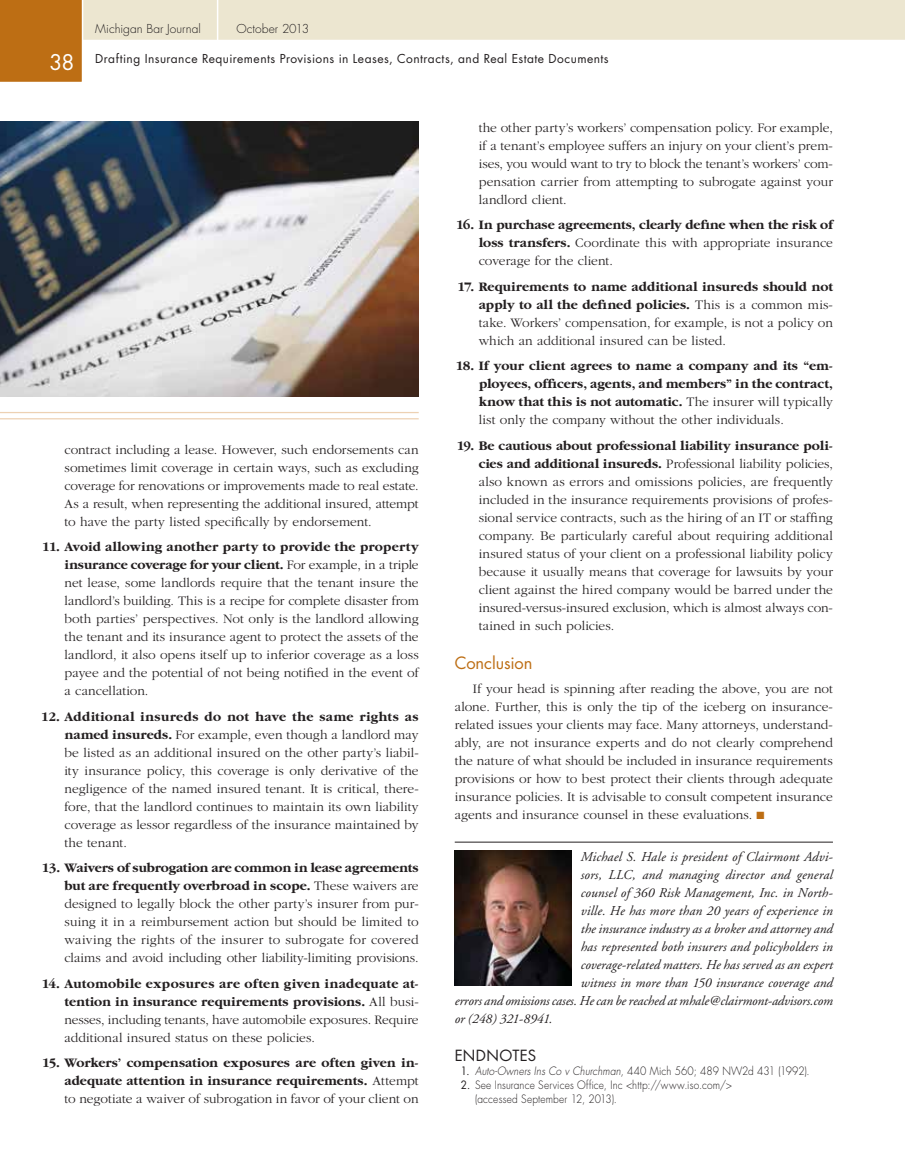
<style>
.page{position:relative;width:905px;height:1175px;background:#fff}
.page>*{position:absolute;margin:0;border:0;box-sizing:border-box;transform-origin:0 0}
.t1{font:21px "Futura";color:#fff}
.t2{font:16.5px "Futura";letter-spacing:-.005em;color:#bd6e14}
.t3{font:15px "Futura";letter-spacing:.025em;color:#231f20}
.t4{font:300 13.5px/18px "Garamond";letter-spacing:.005em;color:#231f20;text-align:justify}
.t5{font:700 13.5px/18px "Garamond";letter-spacing:.005em;color:#231f20;text-align:justify}
.t6{font:italic 13.5px "Adobe Garamond";letter-spacing:.005em;color:#231f20}
.t7{font:italic 13.5px "Adobe Garamond";letter-spacing:-.015em;color:#231f20}
.t8{font:12px "Futura";letter-spacing:.035em;color:#231f20}
.t9{font:300 12px "Futura";letter-spacing:.005em;color:#231f20}
.t10{font:300 11.25px/14.2px "Futura";letter-spacing:.015em;color:#231f20;scale:.9 1}
.s1{font-weight:700}
.s2{font-weight:300}
.s3{color:#bd6e14}
.s4{font-weight:400}
.s5{font-style:italic}
</style>
<div class="page">
<svg style="left:0;top:0;width:904px;height:82px"></svg>
<img style="left:0;top:122px;width:418px;height:274px">
<hr style="left:0;top:412px;width:418px;height:1px;background:#edd1b3">
<hr style="left:0;top:418px;width:418px;height:1px;background:#edd1b3">
<hr style="left:454px;top:841px;width:378px;height:1px;background:#231f20">
<img style="left:454px;top:850px;width:117px;height:136px">
<h1 class="t1" style="left:49px;top:48px;width:27px">38</h1>
<p class="t9" style="left:95px;top:21px;width:107px">Michigan Bar Journal</p>
<p class="t9" style="left:236px;top:21px;width:74px">October 2013</p>
<p class="t8" style="left:95px;top:51px;width:515px">Drafting Insurance Requirements Provisions in Leases, Contracts, and Real Estate Documents</p>
<p class="t4" style="left:64px;top:440px;width:356px">contract including a lease. However, such endorsements can sometimes limit coverage in certain ways, such as excluding coverage for renovations or improvements made to real estate.<br>As a result, when representing the additional insured, attempt to have the party listed specifically by endorsement.</p>
<p class="t4" style="left:64px;top:538px;width:356px;text-indent:-22px"><span class="s1">11. Avoid allowing another party to provide the property insurance coverage for your client.</span> For example, in a triple net lease, some landlords require that the tenant insure the landlord’s building. This is a recipe for complete disaster from both parties’ perspectives. Not only is the landlord allowing the tenant and its insurance agent to protect the assets of the landlord, it also opens itself up to inferior coverage as a loss payee and the potential of not being notified in the event of a cancellation.</p>
<p class="t4" style="left:64px;top:707px;width:356px;text-indent:-23px"><span class="s1">12. Additional insureds do not have the same rights as named insureds.</span> For example, even though a landlord may be listed as an additional insured on the other party’s liabil&shy;ity insurance policy, this coverage is only derivative of the negligence of the named insured tenant. It is critical, there&shy;fore, that the landlord continues to maintain its own liability coverage as lessor regardless of the insurance maintained by the tenant.</p>
<p class="t4" style="left:64px;top:859px;width:356px;text-indent:-23px"><span class="s1">13. Waivers of subrogation are common in lease agreements but are frequently overbroad in scope.</span> These waivers are designed to legally block the other party’s insurer from pur&shy;suing it in a reimbursement action but should be limited to waiving the rights of the insurer to subrogate for covered claims and avoid including other liability-limiting provisions.</p>
<p class="t4" style="left:64px;top:974px;width:356px;text-indent:-23px"><span class="s1">14. Automobile exposures are often given inadequate at&shy;tention in insurance requirements provisions.</span> All busi&shy;nesses, including tenants, have automobile exposures. Require additional insured status on these policies.</p>
<p class="t5" style="left:64px;top:1054px;width:356px;text-indent:-22px">15. Workers’ compensation exposures are often given in&shy;adequate attention in insurance requirements. <span class="s2">Attempt to negotiate a waiver of subrogation in favor of your client on</span></p>
<p class="t4" style="left:478px;top:119px;width:356px">the other party’s workers’ compensation policy. For example, if a tenant’s employee suffers an injury on your client’s prem&shy;ises, you would want to try to block the tenant’s workers’ com&shy;pensation carrier from attempting to subrogate against your landlord client.</p>
<p class="t5" style="left:478px;top:216px;width:356px;text-indent:-23px">16. In purchase agreements, clearly define when the risk of loss transfers. <span class="s2">Coordinate this with appropriate insurance coverage for the client.</span></p>
<p class="t4" style="left:478px;top:278px;width:356px;text-indent:-21px"><span class="s1">17. Requirements to name additional insureds should not apply to all the defined policies.</span> This is a common mis&shy;take. Workers’ compensation, for example, is not a policy on which an additional insured can be listed.</p>
<p class="t5" style="left:478px;top:357px;width:356px;text-indent:-23px">18. If your client agrees to name a company and its “em&shy;ployees, officers, agents, and members” in the contract, know that this is not automatic. <span class="s2">The insurer will typically list only the company without the other individuals.</span></p>
<p class="t4" style="left:478px;top:437px;width:356px;text-indent:-22px"><span class="s1">19. Be cautious about professional liability insurance poli&shy;cies and additional insureds.</span> Professional liability policies, also known as errors and omissions policies, are frequently included in the insurance requirements provisions of profes&shy;sional service contracts, such as the hiring of an IT or staffing company. Be particularly careful about requiring additional insured status of your client on a professional liability policy because it usually means that coverage for lawsuits by your client against the hired company would be barred under the insured-versus-insured exclusion, which is almost always con&shy;tained in such policies.</p>
<p class="t2" style="left:454px;top:651px;width:79px">Conclusion</p>
<p class="t4" style="left:455px;top:680px;width:380px;text-indent:18px">If your head is spinning after reading the above, you are not alone. Further, this is only the tip of the iceberg on insurance&shy;related issues your clients may face. Many attorneys, understand&shy;ably, are not insurance experts and do not clearly comprehend the nature of what should be included in insurance requirements provisions or how to best protect their clients through adequate insurance policies. It is advisable to consult competent insurance agents and insurance counsel in these evaluations. <span class="s3">■</span></p>
<p class="t6" style="left:580px;top:849px;width:254px">Michael S. Hale is president of Clairmont Advi-</p>
<p class="t6" style="left:580px;top:867px;width:254px">sors, LLC, and managing director and general</p>
<p class="t6" style="left:580px;top:885px;width:254px">counsel of 360 Risk Management, Inc. in North-</p>
<p class="t6" style="left:580px;top:903px;width:254px">ville. He has more than 20 years of experience in</p>
<p class="t6" style="left:580px;top:921px;width:254px">the insurance industry as a broker and attorney and</p>
<p class="t6" style="left:580px;top:939px;width:254px">has represented both insurers and policyholders in</p>
<p class="t6" style="left:580px;top:957px;width:254px">coverage-related matters. He has served as an expert</p>
<p class="t6" style="left:580px;top:975px;width:253px">witness in more than 150 insurance coverage and</p>
<p class="t6" style="left:455px;top:993px;width:380px">errors and omissions cases. He can be reached at mhale@clairmont-advisors.com</p>
<p class="t7" style="left:455px;top:1011px;width:99px">or (248) 321-8941.</p>
<p class="t3" style="left:454px;top:1044px;width:83px">ENDNOTES</p>
<p class="t10" style="left:461px;top:1063px;width:389px"><span class="s4">1.</span> <span class="s5">Auto-Owners Ins Co v Churchman,</span> 440 Mich 560; 489 NW2d 431 (1992).</p>
<p class="t10" style="left:475px;top:1078px;width:287px;text-indent:-14px"><span class="s4">2.</span> See Insurance Services Office, Inc &lt;http://www.iso.com/&gt; (accessed September 12, 2013).</p>
</div>
